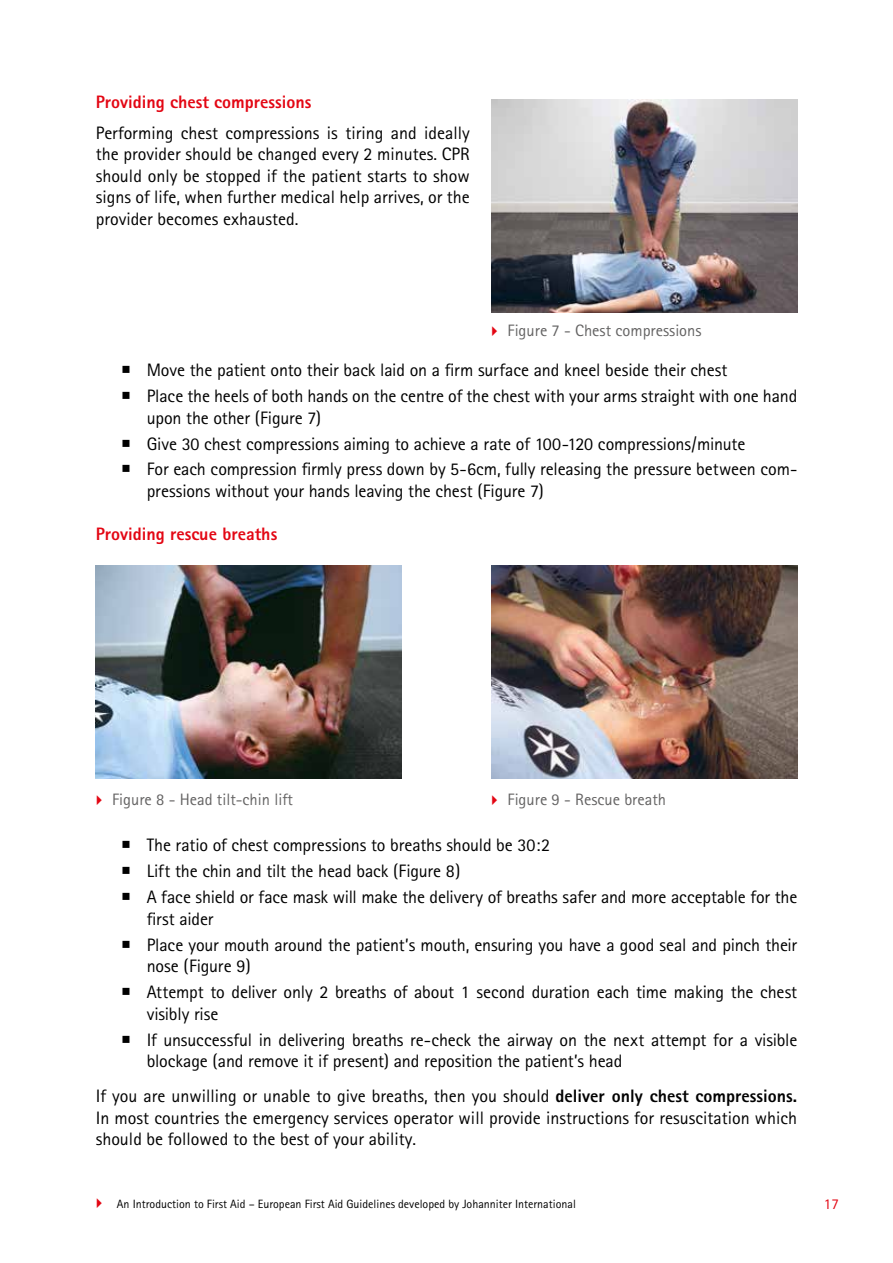
<style>
.page{position:relative;width:893px;height:1263px;background:#fff}
.page>*{position:absolute;margin:0;border:0;box-sizing:border-box;transform-origin:0 0}
.t1{font:18px/25.8px "Rotis Sans Serif";letter-spacing:-.005em;color:#000}
.t2{font:800 18px "Rotis Sans Serif";color:#e30613}
.t3{font:16.5px "Rotis Sans Serif";color:#646363}
.t4{font:15px "Rotis Sans Serif";color:#e30613}
.t5{font:12px "Rotis Sans Serif";color:#000}
.s1{font-weight:800}
</style>
<div class="page">
<img style="left:491px;top:100px;width:306px;height:213px">
<img style="left:96px;top:566px;width:306px;height:212px">
<img style="left:491px;top:565px;width:306px;height:213px">
<p class="t2" style="left:96px;top:90px;width:217px">Providing chest compressions</p>
<p class="t1" style="left:96px;top:122px;width:376px;line-height:21.6px;text-align:justify">Performing chest compressions is tiring and ideally the provider should be changed every 2 minutes. CPR should only be stopped if the patient starts to show signs of life, when further medical help arrives, or the provider becomes exhausted.</p>
<p class="t3" style="left:508px;top:320px;width:195px">Figure 7 - Chest compressions</p>
<p class="t1" style="left:147px;top:357px;width:652px">Move the patient onto their back laid on a firm surface and kneel beside their chest<br>Place the heels of both hands on the centre of the chest with your arms straight with one hand</p>
<p class="t1" style="left:147px;top:405px;width:652px">upon the other (Figure 7)<br>Give 30 chest compressions aiming to achieve a rate of 100-120 compressions/minute<br>For each compression firmly press down by 5-6cm, fully releasing the pressure between com-</p>
<p class="t1" style="left:147px;top:478px;width:399px">pressions without your hands leaving the chest (Figure 7)</p>
<p class="t2" style="left:96px;top:522px;width:183px">Providing rescue breaths</p>
<p class="t3" style="left:112px;top:789px;width:182px">Figure 8 - Head tilt-chin lift</p>
<p class="t3" style="left:508px;top:789px;width:160px">Figure 9 - Rescue breath</p>
<p class="t1" style="left:147px;top:832px;width:652px">The ratio of chest compressions to breaths should be 30:2<br>Lift the chin and tilt the head back (Figure 8)<br>A face shield or face mask will make the delivery of breaths safer and more acceptable for the</p>
<p class="t1" style="left:147px;top:906px;width:652px">first aider<br>Place your mouth around the patient’s mouth, ensuring you have a good seal and pinch their</p>
<p class="t1" style="left:147px;top:953px;width:652px">nose (Figure 9)<br>Attempt to deliver only 2 breaths of about 1 second duration each time making the chest</p>
<p class="t1" style="left:147px;top:1000px;width:652px">visibly rise<br>If unsuccessful in delivering breaths re-check the airway on the next attempt for a visible</p>
<p class="t1" style="left:96px;top:1043px;width:703px;line-height:34.8px;text-indent:51px">blockage (and remove it if present) and reposition the patient’s head<br>If you are unwilling or unable to give breaths, then you should <span class="s1">deliver only chest compressions.</span></p>
<p class="t1" style="left:96px;top:1106px;width:703px;line-height:21.6px">In most countries the emergency services operator will provide instructions for resuscitation which should be followed to the best of your ability.</p>
<p class="t5" style="left:117px;top:1197px;width:460px">An Introduction to First Aid – European First Aid Guidelines developed by Johanniter International</p>
<p class="t4" style="left:824px;top:1195px;width:16px">17</p>
</div>
